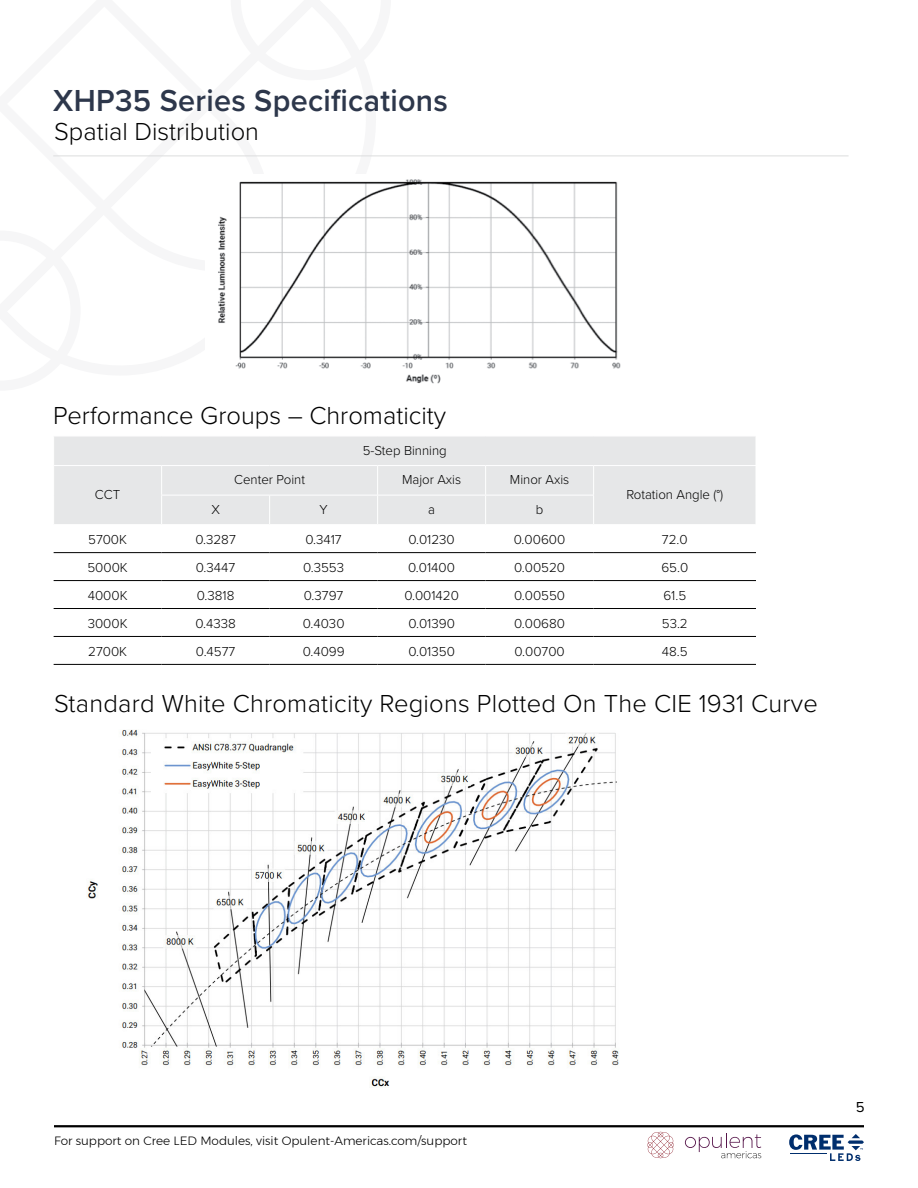
<style>
.page{position:relative;width:918px;height:1188px;background:#fff}
.page>*{position:absolute;margin:0;border:0;box-sizing:border-box;transform-origin:0 0}
.t1{font:600 31.5px "Proxima Nova";letter-spacing:.01em;color:#2d374b}
.t2{font:300 25.5px "Proxima Nova";color:#000}
.t3{font:15px "Proxima Nova";color:#000}
.t4{font:300 13.5px "Proxima Nova";color:#000}
.t5{font:300 12px "Montserrat";color:#000}
</style>
<div class="page">
<hr style="left:54px;top:1125px;width:810px;height:2px;background:#000">
<svg style="left:647px;top:1132px;width:27px;height:26px"></svg>
<svg style="left:685px;top:1133px;width:76px;height:25px"></svg>
<svg style="left:789px;top:1134px;width:75px;height:27px"></svg>
<hr style="left:790px;top:1153px;width:36px;height:1px;background:#002e6d">
<div style="left:54px;top:437px;width:702px;height:87px;background:#e6e7e8"></div>
<hr style="left:161px;top:495px;width:109px;height:1px;background:#fff">
<svg style="left:161px;top:466px;width:1px;height:58px"></svg>
<hr style="left:270px;top:495px;width:108px;height:1px;background:#fff">
<svg style="left:269px;top:496px;width:1px;height:28px"></svg>
<hr style="left:378px;top:495px;width:108px;height:1px;background:#fff">
<svg style="left:377px;top:466px;width:1px;height:58px"></svg>
<hr style="left:486px;top:495px;width:108px;height:1px;background:#fff">
<svg style="left:485px;top:466px;width:1px;height:58px"></svg>
<svg style="left:593px;top:466px;width:1px;height:58px"></svg>
<hr style="left:54px;top:552px;width:108px;height:1px;background:#000">
<hr style="left:162px;top:552px;width:108px;height:1px;background:#000">
<hr style="left:270px;top:552px;width:108px;height:1px;background:#000">
<hr style="left:378px;top:552px;width:108px;height:1px;background:#000">
<hr style="left:486px;top:552px;width:108px;height:1px;background:#000">
<hr style="left:594px;top:552px;width:162px;height:1px;background:#000">
<hr style="left:54px;top:580px;width:108px;height:1px;background:#000">
<hr style="left:162px;top:580px;width:108px;height:1px;background:#000">
<hr style="left:270px;top:580px;width:108px;height:1px;background:#000">
<hr style="left:378px;top:580px;width:108px;height:1px;background:#000">
<hr style="left:486px;top:580px;width:108px;height:1px;background:#000">
<hr style="left:594px;top:580px;width:162px;height:1px;background:#000">
<hr style="left:54px;top:608px;width:108px;height:1px;background:#000">
<hr style="left:162px;top:608px;width:108px;height:1px;background:#000">
<hr style="left:270px;top:608px;width:108px;height:1px;background:#000">
<hr style="left:378px;top:608px;width:108px;height:1px;background:#000">
<hr style="left:486px;top:608px;width:108px;height:1px;background:#000">
<hr style="left:594px;top:608px;width:162px;height:1px;background:#000">
<hr style="left:54px;top:636px;width:108px;height:1px;background:#000">
<hr style="left:162px;top:636px;width:108px;height:1px;background:#000">
<hr style="left:270px;top:636px;width:108px;height:1px;background:#000">
<hr style="left:378px;top:636px;width:108px;height:1px;background:#000">
<hr style="left:486px;top:636px;width:108px;height:1px;background:#000">
<hr style="left:594px;top:636px;width:162px;height:1px;background:#000">
<hr style="left:53px;top:465px;width:109px;height:1px;background:#fff">
<hr style="left:162px;top:465px;width:108px;height:1px;background:#fff">
<hr style="left:270px;top:465px;width:108px;height:1px;background:#fff">
<hr style="left:378px;top:465px;width:108px;height:1px;background:#fff">
<hr style="left:486px;top:465px;width:108px;height:1px;background:#fff">
<hr style="left:594px;top:465px;width:162px;height:1px;background:#fff">
<hr style="left:54px;top:664px;width:108px;height:1px;background:#000">
<hr style="left:162px;top:664px;width:108px;height:1px;background:#000">
<hr style="left:270px;top:664px;width:108px;height:1px;background:#000">
<hr style="left:378px;top:664px;width:108px;height:1px;background:#000">
<hr style="left:486px;top:664px;width:108px;height:1px;background:#000">
<hr style="left:594px;top:664px;width:162px;height:1px;background:#000">
<img style="left:218px;top:179px;width:403px;height:205px">
<hr style="left:53px;top:156px;width:796px;height:1px;background:#dcddde">
<img style="left:87px;top:730px;width:532px;height:357px">
<h1 class="t1" style="left:53px;top:88px;width:396px">XHP35 Series Specifications</h1>
<h2 class="t2" style="left:54px;top:121px;width:206px">Spatial Distribution</h2>
<h2 class="t2" style="left:53px;top:405px;width:394px">Performance Groups – Chromaticity</h2>
<p class="t4" style="left:363px;top:445px;width:85px">5-Step Binning</p>
<p class="t4" style="left:95px;top:489px;width:27px">CCT</p>
<p class="t4" style="left:234px;top:474px;width:72px">Center Point</p>
<p class="t4" style="left:402px;top:474px;width:61px">Major Axis</p>
<p class="t4" style="left:510px;top:474px;width:61px">Minor Axis</p>
<p class="t4" style="left:211px;top:504px;width:10px">X</p>
<p class="t4" style="left:320px;top:504px;width:10px">Y</p>
<p class="t4" style="left:428px;top:504px;width:8px">a</p>
<p class="t4" style="left:536px;top:504px;width:9px">b</p>
<p class="t4" style="left:626px;top:489px;width:98px">Rotation Angle (°)</p>
<p class="t4" style="left:88px;top:534px;width:40px">5700K</p>
<p class="t4" style="left:195px;top:534px;width:42px">0.3287</p>
<p class="t4" style="left:305px;top:534px;width:38px">0.3417</p>
<p class="t4" style="left:408px;top:534px;width:48px">0.01230</p>
<p class="t4" style="left:514px;top:534px;width:53px">0.00600</p>
<p class="t4" style="left:662px;top:534px;width:27px">72.0</p>
<p class="t4" style="left:87px;top:562px;width:42px">5000K</p>
<p class="t4" style="left:196px;top:562px;width:41px">0.3447</p>
<p class="t4" style="left:303px;top:562px;width:43px">0.3553</p>
<p class="t4" style="left:408px;top:562px;width:48px">0.01400</p>
<p class="t4" style="left:514px;top:562px;width:53px">0.00520</p>
<p class="t4" style="left:661px;top:562px;width:28px">65.0</p>
<p class="t4" style="left:88px;top:590px;width:41px">4000K</p>
<p class="t4" style="left:197px;top:590px;width:39px">0.3818</p>
<p class="t4" style="left:304px;top:590px;width:41px">0.3797</p>
<p class="t4" style="left:404px;top:590px;width:56px">0.001420</p>
<p class="t4" style="left:514px;top:590px;width:53px">0.00550</p>
<p class="t4" style="left:663px;top:590px;width:24px">61.5</p>
<p class="t4" style="left:88px;top:618px;width:41px">3000K</p>
<p class="t4" style="left:195px;top:618px;width:42px">0.4338</p>
<p class="t4" style="left:303px;top:618px;width:43px">0.4030</p>
<p class="t4" style="left:408px;top:618px;width:48px">0.01390</p>
<p class="t4" style="left:514px;top:618px;width:52px">0.00680</p>
<p class="t4" style="left:662px;top:618px;width:28px">53.2</p>
<p class="t4" style="left:88px;top:646px;width:40px">2700K</p>
<p class="t4" style="left:196px;top:646px;width:41px">0.4577</p>
<p class="t4" style="left:303px;top:646px;width:43px">0.4099</p>
<p class="t4" style="left:408px;top:646px;width:48px">0.01350</p>
<p class="t4" style="left:515px;top:646px;width:52px">0.00700</p>
<p class="t4" style="left:662px;top:646px;width:27px">48.5</p>
<h2 class="t2" style="left:54px;top:692px;width:765px">Standard White Chromaticity Regions Plotted On The CIE 1931 Curve</h2>
<p class="t5" style="left:54px;top:1136px;width:414px">For support on Cree LED Modules, visit Opulent-Americas.com/support</p>
<p class="t3" style="left:856px;top:1100px;width:10px">5</p>
</div>
